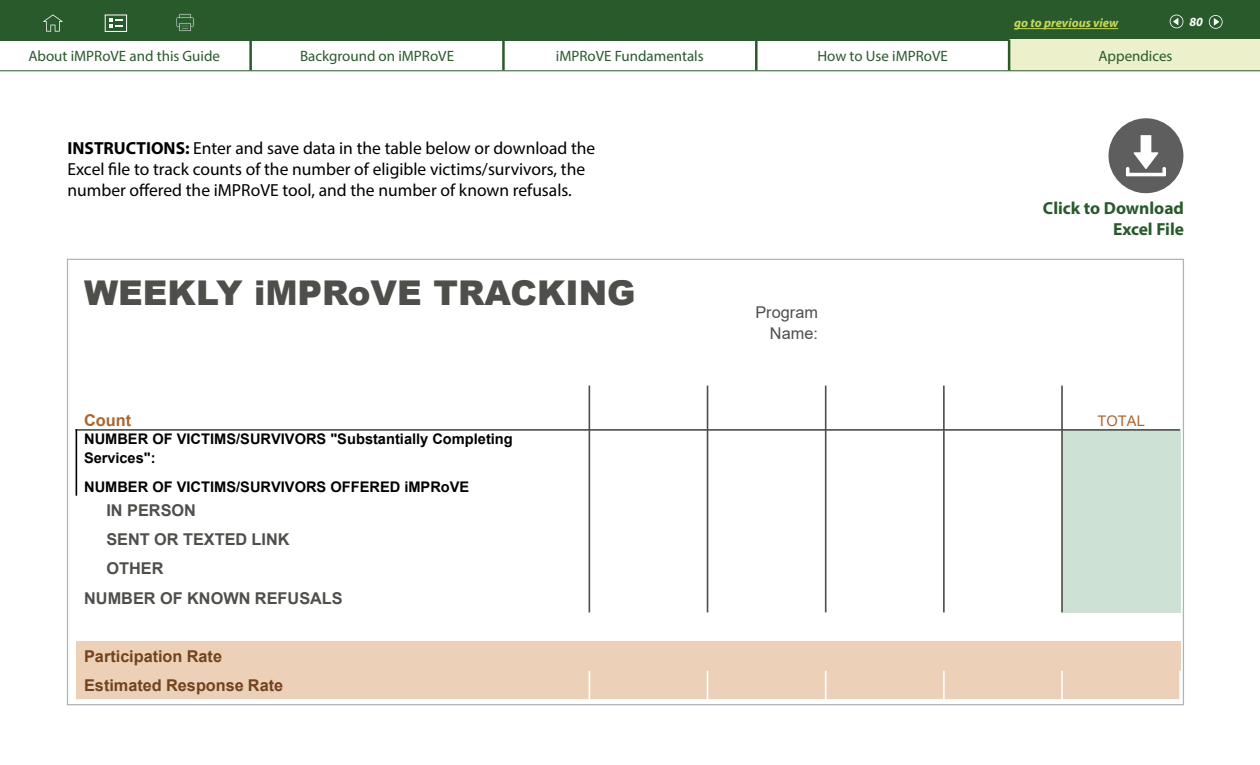
<style>
.page{position:relative;width:1260px;height:765px;background:#fff}
.page>*{position:absolute;margin:0;border:0;box-sizing:border-box;transform-origin:0 0}
.t1{font:900 34.12px "Arial";color:#4e4f4b}
.t2{font:17.5px/21px "Myriad Pro";color:#000}
.t3{font:700 17.5px/21px "Myriad Pro";color:#295a2c;text-align:right}
.t4{font:700 16.25px "Arial";color:#4e4f4b}
.t5{font:700 16.25px "Arial";color:#71431e}
.t6{font:16.25px/20.9px "Arial";color:#4e4f4b;text-align:right}
.t7{font:700 16.25px "Arial";color:#aa652d}
.t8{font:15px "Myriad Pro";color:#295a2c}
.t9{font:700 14.62px/18.8px "Arial";color:#000}
.t10{font:14.62px "Arial";letter-spacing:.005em;color:#aa652d}
.t11{font:italic 700 12.5px "Myriad Pro";color:#c9d955}
.t12{font:italic 700 12.5px "Myriad Pro";color:#fff}
.s1{font-weight:700}
</style>
<div class="page">
<div style="left:0;top:0;width:1260px;height:41px;background:#295a2c"></div>
<svg style="left:176px;top:13px;width:19px;height:18px"></svg>
<svg style="left:43px;top:14px;width:20px;height:18px"></svg>
<div style="left:105px;top:15px;width:22px;height:17px;border:1px solid #fff"></div>
<svg style="left:109px;top:18px;width:14px;height:10px"></svg>
<svg style="left:1170px;top:15px;width:13px;height:13px"></svg>
<svg style="left:1209px;top:15px;width:14px;height:14px"></svg>
<hr style="left:1014px;top:28px;width:104px;height:1px;background:#c9d955">
<div style="left:1009px;top:40px;width:251px;height:31px;background:#ecf1cb"></div>
<hr style="left:0;top:70px;width:251px;height:1px;background:#295a2c">
<hr style="left:249px;top:40px;width:3px;height:30px;background:#295a2c">
<hr style="left:251px;top:70px;width:252px;height:1px;background:#295a2c">
<hr style="left:502px;top:40px;width:3px;height:30px;background:#295a2c">
<hr style="left:755px;top:40px;width:3px;height:30px;background:#295a2c">
<hr style="left:503px;top:70px;width:253px;height:1px;background:#295a2c">
<hr style="left:756px;top:70px;width:253px;height:1px;background:#295a2c">
<hr style="left:1008px;top:40px;width:2px;height:30px;background:#295a2c">
<hr style="left:1009px;top:70px;width:251px;height:1px;background:#295a2c">
<div style="left:1062px;top:430px;width:118px;height:37px;background:#cde2d5"></div>
<div style="left:1062px;top:467px;width:118px;height:29px;background:#cde2d5"></div>
<div style="left:1062px;top:496px;width:118px;height:29px;background:#cde2d5"></div>
<div style="left:1062px;top:525px;width:118px;height:29px;background:#cde2d5"></div>
<div style="left:1062px;top:554px;width:118px;height:29px;background:#cde2d5"></div>
<div style="left:1062px;top:583px;width:118px;height:29px;background:#cde2d5"></div>
<div style="left:76px;top:642px;width:513px;height:29px;background:#edd0b8"></div>
<div style="left:589px;top:642px;width:119px;height:29px;background:#edd0b8"></div>
<div style="left:708px;top:642px;width:118px;height:29px;background:#edd0b8"></div>
<div style="left:826px;top:642px;width:118px;height:29px;background:#edd0b8"></div>
<div style="left:944px;top:642px;width:118px;height:29px;background:#edd0b8"></div>
<div style="left:1062px;top:642px;width:118px;height:29px;background:#edd0b8"></div>
<div style="left:76px;top:671px;width:513px;height:29px;background:#edd0b8"></div>
<div style="left:589px;top:671px;width:119px;height:29px;background:#edd0b8"></div>
<div style="left:708px;top:671px;width:118px;height:29px;background:#edd0b8"></div>
<div style="left:826px;top:671px;width:118px;height:29px;background:#edd0b8"></div>
<div style="left:944px;top:671px;width:118px;height:29px;background:#edd0b8"></div>
<div style="left:1062px;top:671px;width:118px;height:29px;background:#edd0b8"></div>
<hr style="left:589px;top:386px;width:1px;height:226px;background:#4e4f4b">
<hr style="left:589px;top:671px;width:1px;height:30px;background:#fff">
<hr style="left:707px;top:386px;width:1px;height:226px;background:#4e4f4b">
<hr style="left:707px;top:671px;width:1px;height:30px;background:#fff">
<hr style="left:825px;top:386px;width:2px;height:226px;background:#4e4f4b">
<hr style="left:825px;top:671px;width:2px;height:30px;background:#fff">
<hr style="left:943px;top:386px;width:2px;height:226px;background:#4e4f4b">
<hr style="left:943px;top:671px;width:2px;height:30px;background:#fff">
<hr style="left:1061px;top:386px;width:2px;height:226px;background:#4e4f4b">
<hr style="left:1061px;top:671px;width:2px;height:30px;background:#fff">
<hr style="left:1179px;top:671px;width:2px;height:30px;background:#fff">
<hr style="left:76px;top:429px;width:1104px;height:2px;background:#4e4f4b">
<hr style="left:76px;top:699px;width:1105px;height:2px;background:#fff">
<hr style="left:76px;top:429px;width:1px;height:67px;background:#000">
<div style="left:1109px;top:118px;width:74px;height:75px;background:#5e5e5e;border-radius:50%"></div>
<svg style="left:1126px;top:135px;width:40px;height:41px"></svg>
<p class="t11" style="left:1014px;top:15px;width:105px">go to previous view</p>
<p class="t12" style="left:1189px;top:14px;width:15px">80</p>
<p class="t8" style="left:28px;top:46px;width:193px">About iMPRoVE and this Guide</p>
<p class="t8" style="left:300px;top:46px;width:156px">Background on iMPRoVE</p>
<p class="t8" style="left:556px;top:46px;width:149px">iMPRoVE Fundamentals</p>
<p class="t8" style="left:818px;top:46px;width:132px">How to Use iMPRoVE</p>
<p class="t8" style="left:1098px;top:46px;width:76px">Appendices</p>
<p class="t2" style="left:68px;top:138px;width:529px"><span class="s1">INSTRUCTIONS:</span> Enter and save data in the table below or download the<br>Excel file to track counts of the number of eligible victims/survivors, the number offered the iMPRoVE tool, and the number of known refusals.</p>
<h4 class="t1" style="left:84px;top:268px;width:553px">WEEKLY iMPRoVE TRACKING</h4>
<p class="t6" style="left:755px;top:302px;width:64px">Program<br>Name:</p>
<p class="t3" style="left:1043px;top:197px;width:143px">Click to Download<br>Excel File</p>
<p class="t7" style="left:84px;top:409px;width:49px">Count</p>
<p class="t10" style="left:1097px;top:411px;width:49px">TOTAL</p>
<p class="t9" style="left:84px;top:430px;width:430px">NUMBER OF VICTIMS/SURVIVORS "Substantially Completing<br>Services":</p>
<p class="t9" style="left:84px;top:478px;width:387px">NUMBER OF VICTIMS/SURVIVORS OFFERED iMPRoVE</p>
<p class="t4" style="left:106px;top:499px;width:91px">IN PERSON</p>
<p class="t4" style="left:106px;top:528px;width:185px">SENT OR TEXTED LINK</p>
<p class="t4" style="left:106px;top:557px;width:59px">OTHER</p>
<p class="t4" style="left:84px;top:586px;width:260px">NUMBER OF KNOWN REFUSALS</p>
<p class="t5" style="left:84px;top:645px;width:139px">Participation Rate</p>
<p class="t5" style="left:84px;top:674px;width:201px">Estimated Response Rate</p>
</div>
